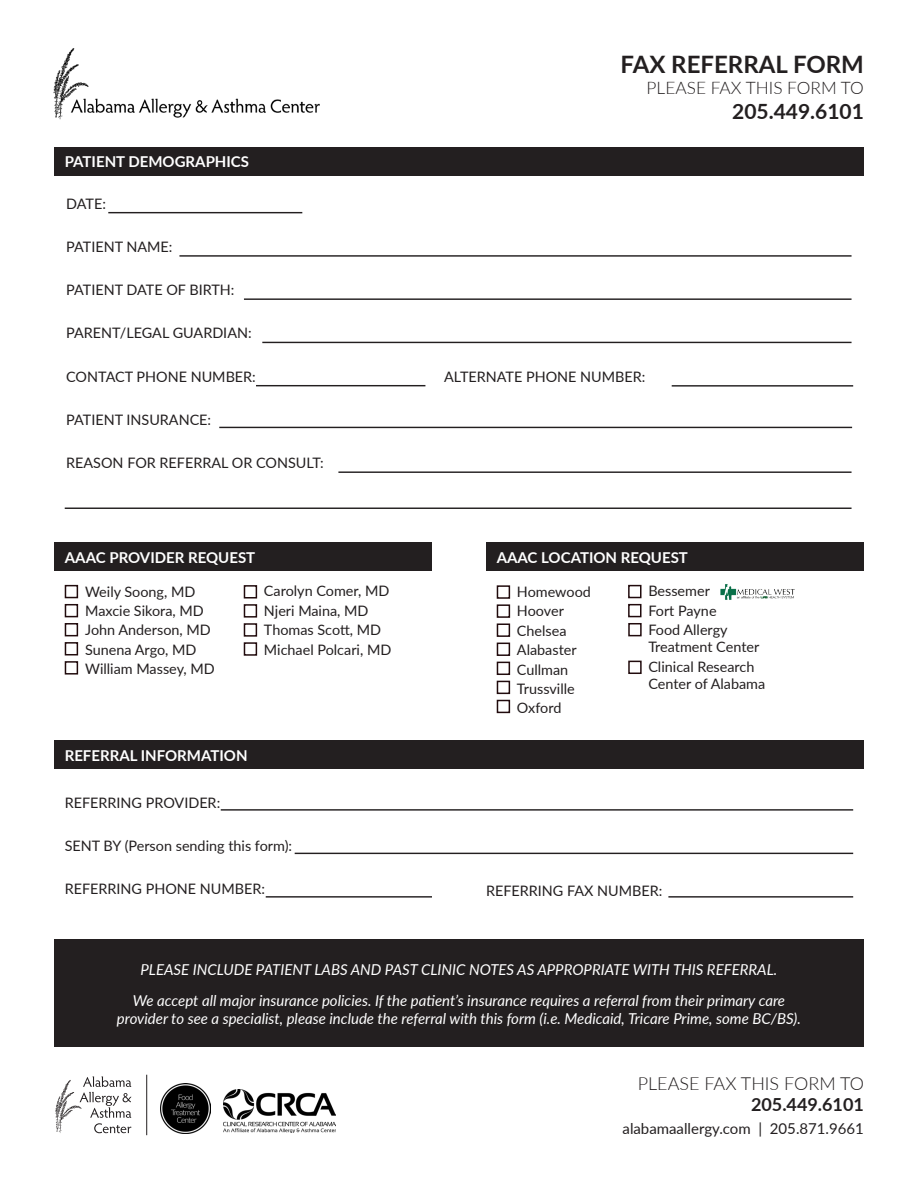
<style>
.page{position:relative;width:918px;height:1188px;background:#fff}
.page>*{position:absolute;margin:0;border:0;box-sizing:border-box;transform-origin:0 0}
.t1{font:700 24px "Lato";color:#231f20}
.t2{font:700 21px "Lato";color:#231f20}
.t3{font:300 18px "Lato";color:#231f20}
.t4{font:700 18px "Lato";color:#231f20}
.t5{font:300 17.25px "Lato";color:#231f20}
.t6{font:italic 15px/18px "Lato";color:#fff;text-align:center}
.t7{font:700 15px "Lato";color:#fff}
.t8{font:15px "Lato";color:#231f20}
.t9{font:14.4px/17.2px "Lato";color:#231f20}
</style>
<div class="page">
<div style="left:54px;top:940px;width:810px;height:107px;background:#231f20"></div>
<div style="left:54px;top:543px;width:378px;height:28px;background:#231f20"></div>
<hr style="left:108px;top:212px;width:194px;height:1px;background:#231f20">
<hr style="left:221px;top:809px;width:632px;height:2px;background:#231f20">
<hr style="left:295px;top:853px;width:558px;height:1px;background:#231f20">
<hr style="left:266px;top:896px;width:166px;height:2px;background:#231f20">
<hr style="left:668px;top:896px;width:185px;height:2px;background:#231f20">
<hr style="left:179px;top:255px;width:673px;height:2px;background:#231f20">
<hr style="left:244px;top:298px;width:608px;height:2px;background:#231f20">
<hr style="left:262px;top:342px;width:590px;height:1px;background:#231f20">
<hr style="left:256px;top:385px;width:169px;height:1px;background:#231f20">
<hr style="left:219px;top:427px;width:633px;height:1px;background:#231f20">
<hr style="left:338px;top:471px;width:514px;height:2px;background:#231f20">
<hr style="left:672px;top:385px;width:181px;height:2px;background:#231f20">
<hr style="left:65px;top:508px;width:787px;height:1px;background:#231f20">
<img style="left:53px;top:48px;width:267px;height:72px">
<div style="left:628px;top:623px;width:14px;height:13px;border:2px solid #210b0d"></div>
<div style="left:628px;top:661px;width:14px;height:13px;border:2px solid #210b0d"></div>
<img style="left:720px;top:584px;width:75px;height:16px">
<div style="left:497px;top:585px;width:13px;height:14px;border:2px solid #210b0d"></div>
<div style="left:497px;top:604px;width:13px;height:14px;border:2px solid #210b0d"></div>
<div style="left:497px;top:623px;width:13px;height:14px;border:2px solid #210b0d"></div>
<div style="left:497px;top:643px;width:13px;height:13px;border:2px solid #210b0d"></div>
<div style="left:497px;top:662px;width:13px;height:13px;border:2px solid #210b0d"></div>
<div style="left:497px;top:681px;width:13px;height:13px;border:2px solid #210b0d"></div>
<div style="left:497px;top:700px;width:13px;height:13px;border:2px solid #210b0d"></div>
<svg style="left:55px;top:1076px;width:77px;height:57px"></svg>
<img style="left:161px;top:1084px;width:50px;height:49px">
<img style="left:224px;top:1089px;width:111px;height:44px">
<hr style="left:146px;top:1075px;width:1px;height:60px;background:#231f20">
<div style="left:65px;top:585px;width:13px;height:13px;border:2px solid #210b0d"></div>
<div style="left:65px;top:604px;width:13px;height:13px;border:2px solid #210b0d"></div>
<div style="left:65px;top:623px;width:13px;height:13px;border:2px solid #210b0d"></div>
<div style="left:65px;top:642px;width:13px;height:13px;border:2px solid #210b0d"></div>
<div style="left:65px;top:661px;width:13px;height:14px;border:2px solid #210b0d"></div>
<div style="left:244px;top:585px;width:13px;height:14px;border:2px solid #210b0d"></div>
<div style="left:244px;top:604px;width:13px;height:14px;border:2px solid #210b0d"></div>
<div style="left:244px;top:623px;width:13px;height:14px;border:2px solid #210b0d"></div>
<div style="left:244px;top:642px;width:13px;height:14px;border:2px solid #210b0d"></div>
<div style="left:486px;top:543px;width:378px;height:28px;background:#231f20"></div>
<div style="left:628px;top:585px;width:14px;height:13px;border:2px solid #210b0d"></div>
<div style="left:628px;top:604px;width:14px;height:13px;border:2px solid #210b0d"></div>
<div style="left:54px;top:147px;width:810px;height:28px;background:#231f20"></div>
<div style="left:54px;top:741px;width:810px;height:28px;background:#231f20"></div>
<p class="t7" style="left:65px;top:151px;width:186px">PATIENT DEMOGRAPHICS</p>
<p class="t1" style="left:621px;top:47px;width:245px">FAX REFERRAL FORM</p>
<p class="t5" style="left:647px;top:76px;width:219px">PLEASE FAX THIS FORM TO</p>
<p class="t2" style="left:732px;top:96px;width:133px">205.449.6101</p>
<p class="t9" style="left:66px;top:194px;width:41px">DATE:</p>
<p class="t9" style="left:66px;top:238px;width:108px">PATIENT NAME:</p>
<p class="t9" style="left:66px;top:281px;width:170px">PATIENT DATE OF BIRTH:</p>
<p class="t9" style="left:66px;top:324px;width:187px">PARENT/LEGAL GUARDIAN:</p>
<p class="t9" style="left:66px;top:367px;width:191px">CONTACT PHONE NUMBER:</p>
<p class="t9" style="left:444px;top:367px;width:203px">ALTERNATE PHONE NUMBER:</p>
<p class="t9" style="left:66px;top:410px;width:147px">PATIENT INSURANCE:</p>
<p class="t9" style="left:66px;top:454px;width:259px">REASON FOR REFERRAL OR CONSULT:</p>
<p class="t7" style="left:65px;top:546px;width:192px">AAAC PROVIDER REQUEST</p>
<p class="t7" style="left:497px;top:546px;width:193px">AAAC LOCATION REQUEST</p>
<p class="t9" style="left:264px;top:582px;width:127px">Carolyn Comer, MD</p>
<p class="t9" style="left:264px;top:601px;width:106px">Njeri Maina, MD</p>
<p class="t9" style="left:264px;top:621px;width:119px">Thomas Scott, MD</p>
<p class="t9" style="left:264px;top:640px;width:129px">Michael Polcari, MD</p>
<p class="t9" style="left:85px;top:582px;width:112px">Weily Soong, MD</p>
<p class="t9" style="left:85px;top:602px;width:120px">Maxcie Sikora, MD</p>
<p class="t9" style="left:85px;top:621px;width:127px">John Anderson, MD</p>
<p class="t9" style="left:85px;top:640px;width:113px">Sunena Argo, MD</p>
<p class="t9" style="left:85px;top:660px;width:131px">William Massey, MD</p>
<p class="t9" style="left:648px;top:582px;width:63px">Bessemer</p>
<p class="t9" style="left:648px;top:601px;width:70px">Fort Payne</p>
<p class="t9" style="left:648px;top:621px;width:112px">Food Allergy<br>Treatment Center</p>
<p class="t9" style="left:648px;top:657px;width:118px">Clinical Research<br>Center of Alabama</p>
<p class="t9" style="left:517px;top:583px;width:75px">Homewood</p>
<p class="t9" style="left:517px;top:602px;width:49px">Hoover</p>
<p class="t9" style="left:517px;top:621px;width:51px">Chelsea</p>
<p class="t9" style="left:517px;top:641px;width:61px">Alabaster</p>
<p class="t9" style="left:517px;top:660px;width:53px">Cullman</p>
<p class="t9" style="left:517px;top:679px;width:59px">Trussville</p>
<p class="t9" style="left:517px;top:699px;width:46px">Oxford</p>
<p class="t7" style="left:65px;top:744px;width:184px">REFERRAL INFORMATION</p>
<p class="t9" style="left:65px;top:793px;width:157px">REFERRING PROVIDER:</p>
<p class="t9" style="left:65px;top:837px;width:229px">SENT BY (Person sending this form):</p>
<p class="t9" style="left:65px;top:880px;width:202px">REFERRING PHONE NUMBER:</p>
<p class="t9" style="left:486px;top:882px;width:178px">REFERRING FAX NUMBER:</p>
<p class="t6" style="left:141px;top:960px;width:638px">PLEASE INCLUDE PATIENT LABS AND PAST CLINIC NOTES AS APPROPRIATE WITH THIS REFERRAL.</p>
<p class="t6" style="left:117px;top:991px;width:686px">We accept all major insurance policies. If the patient’s insurance requires a referral from their primary care provider to see a specialist, please include the referral with this form (i.e. Medicaid, Tricare Prime, some BC/BS).</p>
<p class="t3" style="left:638px;top:1071px;width:228px">PLEASE FAX THIS FORM TO</p>
<p class="t4" style="left:751px;top:1091px;width:114px">205.449.6101</p>
<p class="t8" style="left:623px;top:1118px;width:243px">alabamaallergy.com | 205.871.9661</p>
</div>
